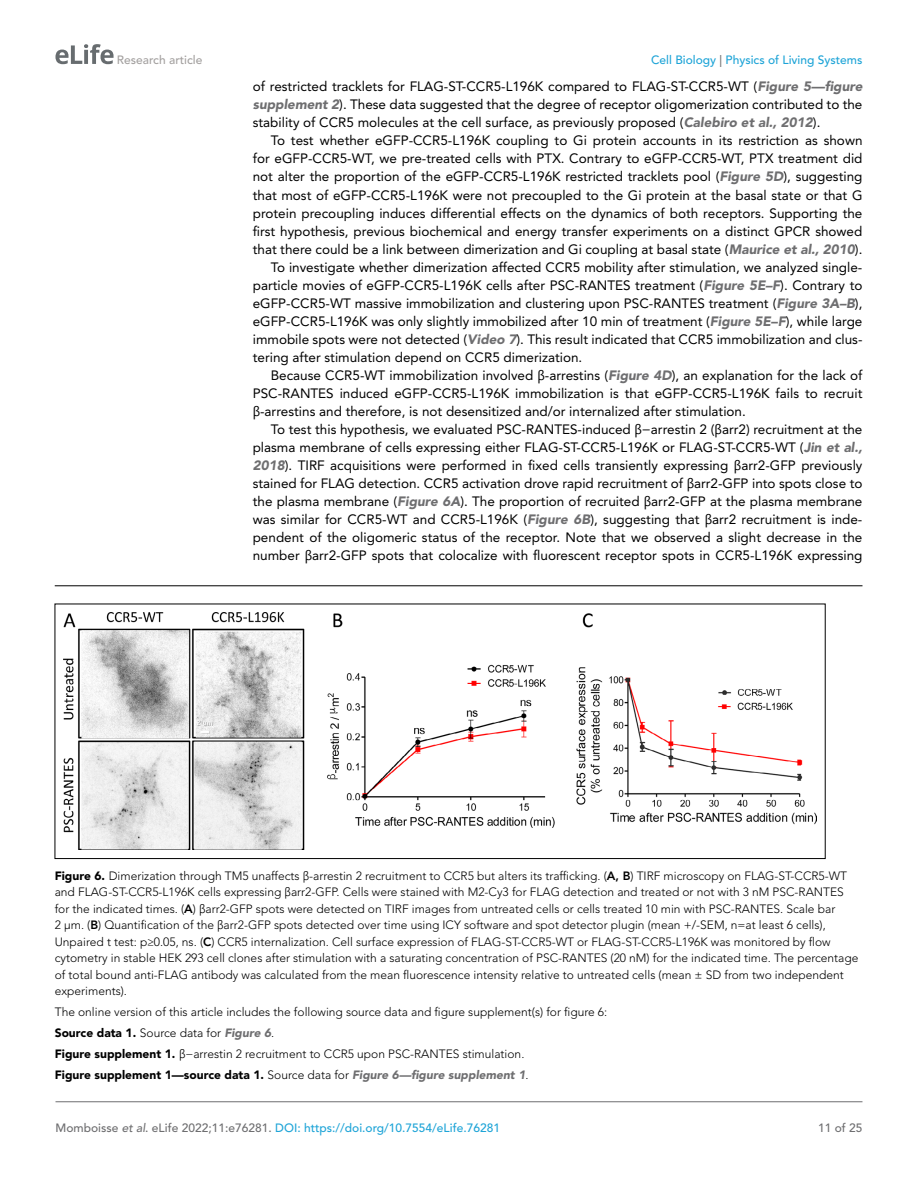
<style>
.page{position:relative;width:918px;height:1188px;background:#fff}
.page>*{position:absolute;margin:0;border:0;box-sizing:border-box;transform-origin:0 0}
.t1{font:13.5px/18px "Avenir LT Std";color:#000;text-align:justify}
.t2{font:300 12px/16.5px "Avenir LT Std";color:#000}
.t3{font:500 12px "Avenir LT Std";color:#1ea4d7}
.t4{font:500 12px "Avenir LT Std";color:#a3a09f}
.t5{font:500 12px "Avenir LT Std";color:#6e6e70}
.s1{color:#6e6e70}
.s2{font-weight:900;font-style:italic;color:#6e6e70}
.s3{font-family:"Segoe UI"}
.s4{font-weight:900}
.s5{font-weight:800}
.s6{font-style:italic;color:#6e6e70}
</style>
<div class="page">
<svg style="left:55px;top:44px;width:59px;height:20px"></svg>
<hr style="left:56px;top:1101px;width:806px;height:1px;background:#6e6e70">
<hr style="left:55px;top:585px;width:807px;height:1px;background:#000">
<img style="left:64px;top:613px;width:752px;height:237px">
<div style="left:55px;top:604px;width:770px;height:255px;border:1px solid #000"></div>
<p class="t4" style="left:117px;top:53px;width:87px">Research article</p>
<p class="t3" style="left:651px;top:53px;width:213px">Cell Biology <span class="s1">|</span> Physics of Living Systems</p>
<p class="t1" style="left:253px;top:78px;width:611px">of restricted tracklets for FLAG-ST-CCR5-L196K compared to FLAG-ST-CCR5-WT (<span class="s2">Figure 5—figure supplement 2</span>). These data suggested that the degree of receptor oligomerization contributed to the stability of CCR5 molecules at the cell surface, as previously proposed (<span class="s2">Calebiro et al., 2012</span>).</p>
<p class="t1" style="left:271px;top:132px;width:593px">To test whether eGFP-CCR5-L196K coupling to Gi protein accounts in its restriction as shown</p>
<p class="t1" style="left:253px;top:150px;width:611px">for eGFP-CCR5-WT, we pre-treated cells with PTX. Contrary to eGFP-CCR5-WT, PTX treatment did</p>
<p class="t1" style="left:253px;top:168px;width:611px">not alter the proportion of the eGFP-CCR5-L196K restricted tracklets pool (<span class="s2">Figure 5D</span>), suggesting</p>
<p class="t1" style="left:253px;top:186px;width:611px">that most of eGFP-CCR5-L196K were not precoupled to the Gi protein at the basal state or that G</p>
<p class="t1" style="left:253px;top:204px;width:611px">protein precoupling induces differential effects on the dynamics of both receptors. Supporting the</p>
<p class="t1" style="left:253px;top:222px;width:611px">first hypothesis, previous biochemical and energy transfer experiments on a distinct GPCR showed</p>
<p class="t1" style="left:253px;top:240px;width:611px">that there could be a link between dimerization and Gi coupling at basal state (<span class="s2">Maurice et al., 2010</span>).</p>
<p class="t1" style="left:271px;top:258px;width:593px">To investigate whether dimerization affected CCR5 mobility after stimulation, we analyzed single-</p>
<p class="t1" style="left:253px;top:276px;width:611px">particle movies of eGFP-CCR5-L196K cells after PSC-RANTES treatment (<span class="s2">Figure 5E–F</span>). Contrary to</p>
<p class="t1" style="left:253px;top:294px;width:611px">eGFP-CCR5-WT massive immobilization and clustering upon PSC-RANTES treatment (<span class="s2">Figure 3A–B</span>),</p>
<p class="t1" style="left:253px;top:312px;width:611px">eGFP-CCR5-L196K was only slightly immobilized after 10 min of treatment (<span class="s2">Figure 5E–F</span>), while large</p>
<p class="t1" style="left:253px;top:330px;width:611px">immobile spots were not detected (<span class="s2">Video 7</span>). This result indicated that CCR5 immobilization and clus-</p>
<p class="t1" style="left:253px;top:348px;width:331px">tering after stimulation depend on CCR5 dimerization.</p>
<p class="t1" style="left:271px;top:366px;width:593px">Because CCR5-WT immobilization involved <span class="s3">β</span>-arrestins (<span class="s2">Figure 4D</span>), an explanation for the lack of</p>
<p class="t1" style="left:253px;top:384px;width:611px">PSC-RANTES induced eGFP-CCR5-L196K immobilization is that eGFP-CCR5-L196K fails to recruit</p>
<p class="t1" style="left:253px;top:403px;width:495px"><span class="s3">β</span>-arrestins and therefore, is not desensitized and/or internalized after stimulation.</p>
<p class="t1" style="left:271px;top:421px;width:593px">To test this hypothesis, we evaluated PSC-RANTES-induced <span class="s3">β</span>−arrestin 2 (<span class="s3">β</span>arr2) recruitment at the</p>
<p class="t1" style="left:253px;top:439px;width:611px">plasma membrane of cells expressing either FLAG-ST-CCR5-L196K or FLAG-ST-CCR5-WT (<span class="s2">Jin et al.,</span></p>
<p class="t1" style="left:253px;top:457px;width:611px"><span class="s2">2018</span>). TIRF acquisitions were performed in fixed cells transiently expressing <span class="s3">β</span>arr2-GFP previously</p>
<p class="t1" style="left:253px;top:475px;width:611px">stained for FLAG detection. CCR5 activation drove rapid recruitment of <span class="s3">β</span>arr2-GFP into spots close to</p>
<p class="t1" style="left:253px;top:493px;width:611px">the plasma membrane (<span class="s2">Figure 6A</span>). The proportion of recruited <span class="s3">β</span>arr2-GFP at the plasma membrane</p>
<p class="t1" style="left:253px;top:511px;width:611px">was similar for CCR5-WT and CCR5-L196K (<span class="s2">Figure 6B</span>), suggesting that <span class="s3">β</span>arr2 recruitment is inde-</p>
<p class="t1" style="left:253px;top:529px;width:611px">pendent of the oligomeric status of the receptor. Note that we observed a slight decrease in the</p>
<p class="t1" style="left:253px;top:547px;width:611px">number <span class="s3">β</span>arr2-GFP spots that colocalize with fluorescent receptor spots in CCR5-L196K expressing</p>
<p class="t2" style="left:55px;top:867px;width:805px"><span class="s4">Figure 6.</span> Dimerization through TM5 unaffects <span class="s3">β</span>-arrestin 2 recruitment to CCR5 but alters its trafficking. (<span class="s5">A, B</span>) TIRF microscopy on FLAG-ST-CCR5-WT and FLAG-ST-CCR5-L196K cells expressing <span class="s3">β</span>arr2-GFP. Cells were stained with M2-Cy3 for FLAG detection and treated or not with 3 nM PSC-RANTES for the indicated times. (<span class="s5">A</span>) <span class="s3">β</span>arr2-GFP spots were detected on TIRF images from untreated cells or cells treated 10 min with PSC-RANTES. Scale bar<br>2 μm. (<span class="s5">B</span>) Quantification of the <span class="s3">β</span>arr2-GFP spots detected over time using ICY software and spot detector plugin (mean +/-SEM, n=at least 6 cells), Unpaired t test: p≥0.05, ns. (<span class="s5">C</span>) CCR5 internalization. Cell surface expression of FLAG-ST-CCR5-WT or FLAG-ST-CCR5-L196K was monitored by flow cytometry in stable HEK 293 cell clones after stimulation with a saturating concentration of PSC-RANTES (20 nM) for the indicated time. The percentage of total bound anti-FLAG antibody was calculated from the mean fluorescence intensity relative to untreated cells (mean ± SD from two independent experiments).</p>
<p class="t2" style="left:55px;top:1002px;width:554px;line-height:21px">The online version of this article includes the following source data and figure supplement(s) for figure 6:<br><span class="s4">Source data 1.</span> Source data for <span class="s2">Figure 6</span>.<br><span class="s4">Figure supplement 1.</span> <span class="s3">β</span>−arrestin 2 recruitment to CCR5 upon PSC-RANTES stimulation.<br><span class="s4">Figure supplement 1—source data 1.</span> Source data for <span class="s2">Figure 6—figure supplement 1</span>.</p>
<p class="t3" style="left:56px;top:1121px;width:446px"><span class="s1">Momboisse</span> <span class="s6">et al</span><span class="s1">. eLife 2022;11:e76281.</span> DOI: https://doi.org/10.7554/eLife.76281</p>
<p class="t5" style="left:818px;top:1121px;width:46px">11 of 25</p>
</div>
